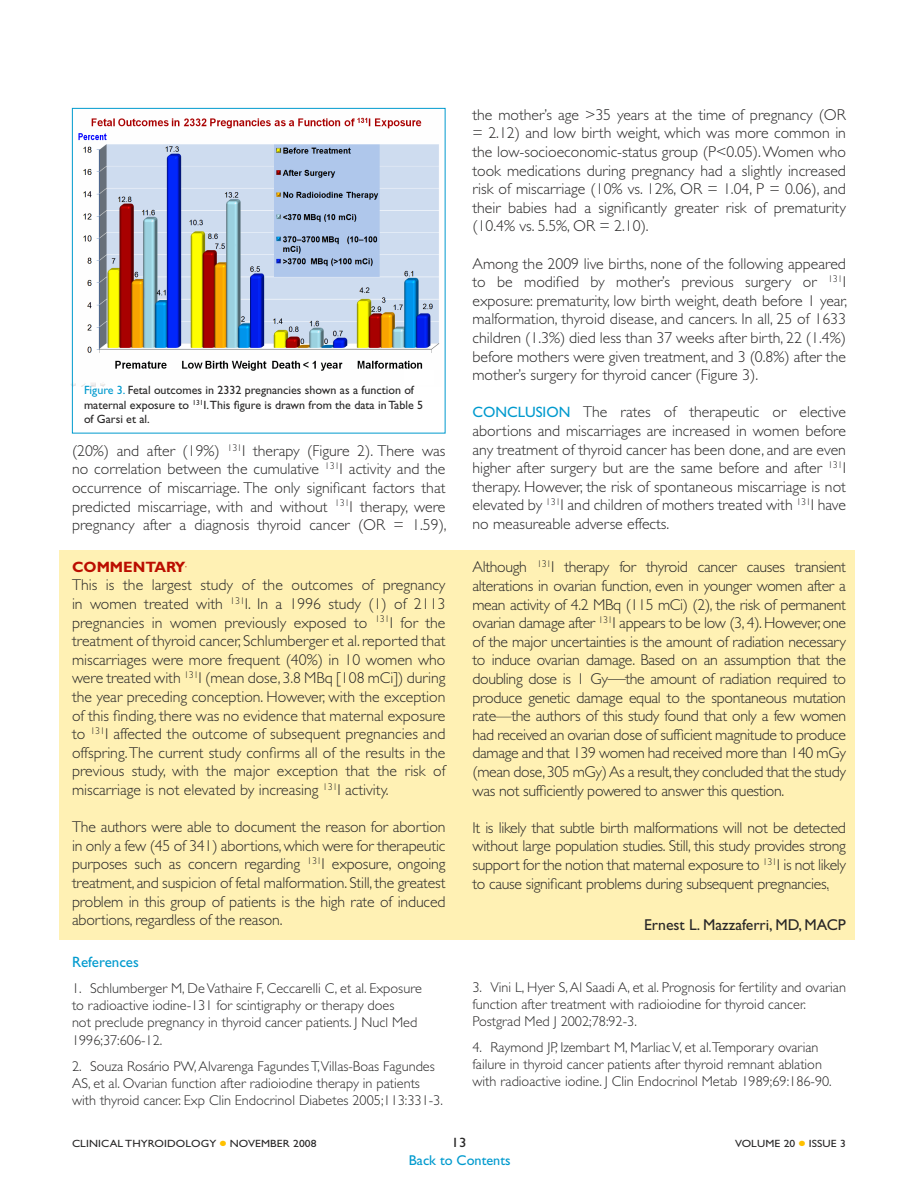
<style>
.page{position:relative;width:918px;height:1188px;background:#fff}
.page>*{position:absolute;margin:0;border:0;box-sizing:border-box;transform-origin:0 0}
.body_summary{font:300 15.75px/18.6px "Gill Sans";color:#282727;text-align:justify}
.commentary_name{font:15.75px "Gill Sans";color:#282727}
.summary{font:700 15px "Gill Sans";color:#bb0e00}
.commentary_reference{font:15px "Gill Sans";color:#009ace}
.commentary_bullet{font:300 14.25px/17.1px "Gill Sans";color:#282727}
.t1{font:14.25px "Gill Sans";color:#009ace}
.t2{font:13.5px "Gill Sans";color:#282727;scale:1.1 1}
.figure_note{font:12px/14.4px "Gill Sans";color:#282727}
.t3{font:10.5px "Gill Sans";letter-spacing:.01em;color:#282727;scale:1.1 1}
.s1{color:#009ace}
.s2{font-weight:400;font-size:15px;color:#009ace}
.s3{font-size:18px}
</style>
<div class="page">
<img style="left:71px;top:107px;width:371px;height:280px">
<div style="left:59px;top:550px;width:796px;height:390px;background:#fff1b4"></div>
<div style="left:72px;top:108px;width:374px;height:326px;border:1px solid #009ace"></div>
<div style="left:404px;top:370px;width:30px;height:16px;background:#fff"></div>
<p class="figure_note" style="left:84px;top:383px;width:341px"><span class="s1">Figure 3.</span> Fetal outcomes in 2332 pregnancies shown as a function of maternal exposure to <sup>131</sup>I.This figure is drawn from the data in Table 5 of Garsi et al.</p>
<p class="body_summary" style="left:72px;top:441px;width:376px">(20%) and after (19%) <sup>131</sup>I therapy (Figure 2). There was no correlation between the cumulative <sup>131</sup>I activity and the occurrence of miscarriage. The only significant factors that predicted miscarriage, with and without <sup>131</sup>I therapy, were pregnancy after a diagnosis thyroid cancer (OR = 1.59),</p>
<p class="summary" style="left:72px;top:558px;width:115px">COMMENTARY</p>
<p class="body_summary" style="left:72px;top:576px;width:375px">This is the largest study of the outcomes of pregnancy in women treated with <sup>131</sup>I. In a 1996 study (1) of 2113 pregnancies in women previously exposed to <sup>131</sup>I for the treatment of thyroid cancer, Schlumberger et al. reported that miscarriages were more frequent (40%) in 10 women who were treated with <sup>131</sup>I (mean dose, 3.8 MBq [108 mCi]) during the year preceding conception. However, with the exception of this finding, there was no evidence that maternal exposure to <sup>131</sup>I affected the outcome of subsequent pregnancies and offspring. The current study confirms all of the results in the previous study, with the major exception that the risk of miscarriage is not elevated by increasing <sup>131</sup>I activity.</p>
<p class="body_summary" style="left:72px;top:818px;width:375px">The authors were able to document the reason for abortion in only a few (45 of 341) abortions, which were for therapeutic purposes such as concern regarding <sup>131</sup>I exposure, ongoing treatment, and suspicion of fetal malformation. Still, the greatest problem in this group of patients is the high rate of induced abortions, regardless of the reason.</p>
<p class="commentary_reference" style="left:72px;top:954px;width:68px">References</p>
<p class="commentary_bullet" style="left:72px;top:980px;width:351px">1. Schlumberger M, De Vathaire F, Ceccarelli C, et al. Exposure to radioactive iodine-131 for scintigraphy or therapy does<br>not preclude pregnancy in thyroid cancer patients. J Nucl Med 1996;37:606-12.</p>
<p class="commentary_bullet" style="left:72px;top:1058px;width:372px">2. Souza Rosário PW, Alvarenga Fagundes T,Villas-Boas Fagundes<br>AS, et al. Ovarian function after radioiodine therapy in patients with thyroid cancer. Exp Clin Endocrinol Diabetes 2005;113:331-3.</p>
<p class="body_summary" style="left:472px;top:105px;width:375px">the mother’s age &gt;35 years at the time of pregnancy (OR = 2.12) and low birth weight, which was more common in the low-socioeconomic-status group (P&lt;0.05). Women who took medications during pregnancy had a slightly increased risk of miscarriage (10% vs. 12%, OR = 1.04, P = 0.06), and their babies had a significantly greater risk of prematurity (10.4% vs. 5.5%, OR = 2.10).</p>
<p class="body_summary" style="left:472px;top:254px;width:376px">Among the 2009 live births, none of the following appeared to be modified by mother’s previous surgery or <sup>131</sup>I exposure: prematurity, low birth weight, death before 1 year, malformation, thyroid disease, and cancers. In all, 25 of 1633 children (1.3%) died less than 37 weeks after birth, 22 (1.4%) before mothers were given treatment, and 3 (0.8%) after the mother’s surgery for thyroid cancer (Figure 3).</p>
<p class="body_summary" style="left:472px;top:403px;width:375px"><span class="s2">CONCLUSION</span> The rates of therapeutic or elective abortions and miscarriages are increased in women before any treatment of thyroid cancer has been done, and are even higher after surgery but are the same before and after <sup>131</sup>I therapy. However, the risk of spontaneous miscarriage is not elevated by <sup>131</sup>I and children of mothers treated with <sup>131</sup>I have no measureable adverse effects.</p>
<p class="body_summary" style="left:472px;top:558px;width:375px">Although <sup>131</sup>I therapy for thyroid cancer causes transient alterations in ovarian function, even in younger women after a mean activity of 4.2 MBq (115 mCi) (2), the risk of permanent ovarian damage after <sup>131</sup>I appears to be low (3, 4). However, one of the major uncertainties is the amount of radiation necessary to induce ovarian damage. Based on an assumption that the doubling dose is 1 Gy<span class="s3">—</span>the amount of radiation required to produce genetic damage equal to the spontaneous mutation rate—the authors of this study found that only a few women had received an ovarian dose of sufficient magnitude to produce damage and that 139 women had received more than 140 mGy (mean dose, 305 mGy) As a result, they concluded that the study was not sufficiently powered to answer this question.</p>
<p class="body_summary" style="left:472px;top:818px;width:375px">It is likely that subtle birth malformations will not be detected without large population studies. Still, this study provides strong support for the notion that maternal exposure to <sup>131</sup>I is not likely to cause significant problems during subsequent pregnancies.</p>
<p class="commentary_name" style="left:644px;top:916px;width:203px">Ernest L. Mazzaferri, MD, MACP</p>
<p class="commentary_bullet" style="left:472px;top:979px;width:375px">3. Vini L, Hyer S, Al Saadi A, et al. Prognosis for fertility and ovarian function after treatment with radioiodine for thyroid cancer.<br>Postgrad Med J 2002;78:92-3.</p>
<p class="commentary_bullet" style="left:472px;top:1039px;width:361px">4. Raymond JP, Izembart M, Marliac V, et al.Temporary ovarian failure in thyroid cancer patients after thyroid remnant ablation with radioactive iodine. J Clin Endocrinol Metab 1989;69:186-90.</p>
<p class="t3" style="left:72px;top:1138px;width:133px">CLINICAL THYROIDOLOGY</p>
<p class="t3" style="left:230px;top:1138px;width:80px">NOVEMBER 2008</p>
<p class="t2" style="left:451px;top:1135px;width:15px">13</p>
<p class="t3" style="left:735px;top:1138px;width:56px">VOLUME 20</p>
<p class="t3" style="left:809px;top:1138px;width:35px">ISSUE 3</p>
<p class="t1" style="left:409px;top:1152px;width:103px">Back to Contents</p>
</div>
